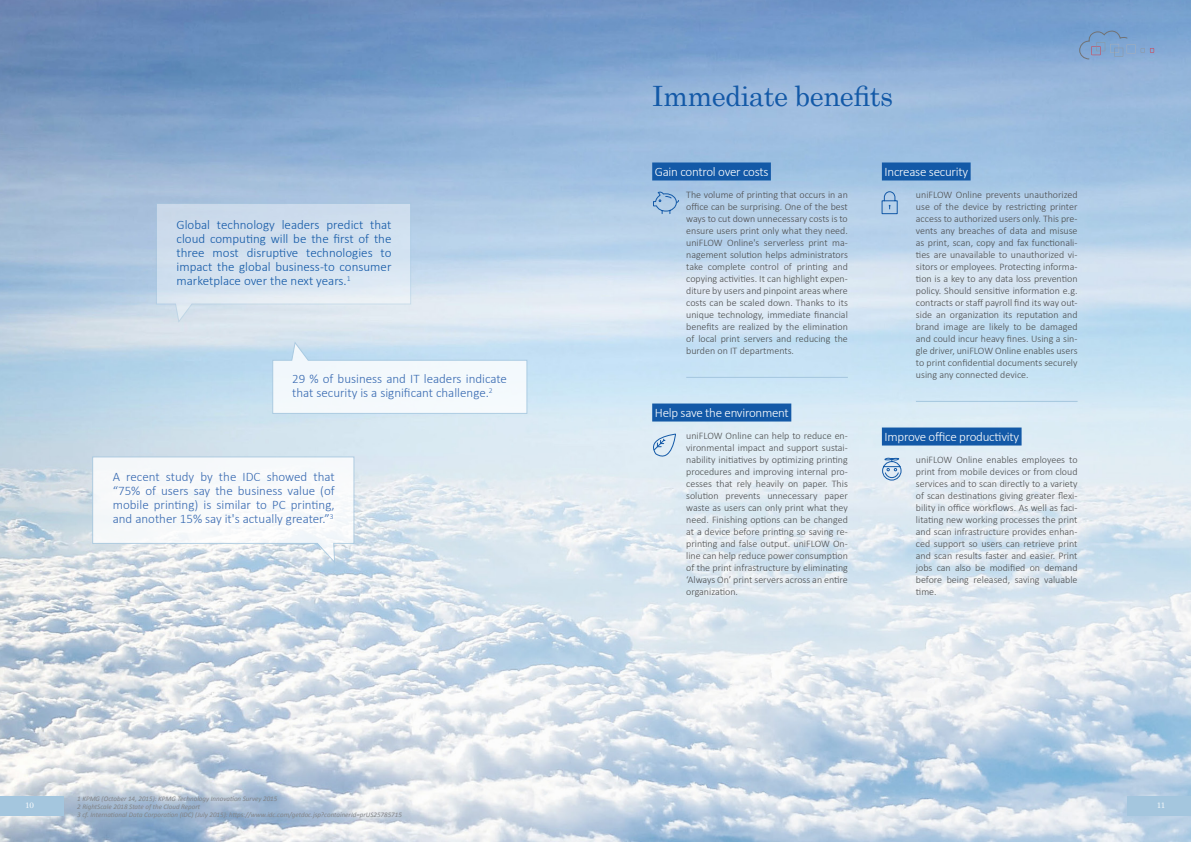
<style>
.page{position:relative;width:1191px;height:842px;background:#fff}
.page>*{position:absolute;margin:0;border:0;box-sizing:border-box;transform-origin:0 0}
.t1{font:28px "Century";letter-spacing:-.02em;color:#1359a7}
.Content{font:300 13px/14px "Calibri";color:#3769b1;text-align:justify}
.Content-2{font:300 13px/14px "Calibri";color:#1359a7;text-align:justify}
.Content-3{font:300 13px "Calibri";letter-spacing:-.02em;color:#fff}
.Content_eingerückt{font:300 10px/12px "Calibri";color:#4b4c4d;text-align:justify}
.Content_eingerückt-2{font:8px "Century";color:#fff}
.Content-4{font:italic 7px "Calibri";color:#818386}
</style>
<div class="page">
<img style="left:0;top:0;width:1191px;height:842px">
<div style="left:0;top:796px;width:64px;height:19px;background:#a4c6de"></div>
<div style="left:1127px;top:796px;width:64px;height:19px;background:#a4c6de"></div>
<svg style="left:1150px;top:48px;width:4px;height:4px"></svg>
<svg style="left:1079px;top:30px;width:65px;height:30px;background:#7ea1cb"></svg>
<div style="left:652px;top:162px;width:119px;height:18px;background:#1359a7"></div>
<div style="left:652px;top:403px;width:139px;height:18px;background:#1359a7"></div>
<hr style="left:686px;top:377px;width:162px;height:1px;background:#a4c6de">
<div style="left:882px;top:162px;width:88px;height:18px;background:#1359a7"></div>
<div style="left:882px;top:427px;width:139px;height:18px;background:#1359a7"></div>
<hr style="left:916px;top:401px;width:161px;height:1px;background:#a4c6de">
<svg style="left:645px;top:433px;width:31px;height:31px"></svg>
<svg style="left:653px;top:192px;width:26px;height:22px"></svg>
<svg style="left:881px;top:191px;width:17px;height:23px"></svg>
<svg style="left:882px;top:457px;width:19px;height:24px"></svg>
<svg style="left:155px;top:202px;width:257px;height:122px;background:#d3e1ee"></svg>
<svg style="left:92px;top:456px;width:263px;height:108px"></svg>
<svg style="left:272px;top:340px;width:256px;height:74px"></svg>
<p class="Content-2" style="left:176px;top:217px;width:216px">Global technology leaders predict that cloud computing will be the first of the three most disruptive technologies to impact the global business-to consumer marketplace over the next years.<sup>1</sup></p>
<p class="Content" style="left:292px;top:371px;width:216px">29 % of business and IT leaders indicate that security is a significant challenge.<sup>2</sup></p>
<p class="Content" style="left:113px;top:469px;width:223px">A recent study by the IDC showed that “75% of users say the business value (of mobile printing) is similar to PC printing, and another 15% say it's actually greater.”<sup>3</sup></p>
<p class="t1" style="left:652px;top:72px;width:242px">Immediate benefits</p>
<p class="Content-3" style="left:655px;top:163px;width:115px">Gain control over costs</p>
<p class="Content_eingerückt" style="left:686px;top:188px;width:163px">The volume of printing that occurs in an office can be surprising. One of the best ways to cut down unnecessary costs is to ensure users print only what they need. uniFLOW Online's serverless print ma&shy;nagement solution helps administrators take complete control of printing and copying activities. It can highlight expen&shy;diture by users and pinpoint areas where costs can be scaled down. Thanks to its unique technology, immediate financial benefits are realized by the elimination of local print servers and reducing the burden on IT departments.</p>
<p class="Content-3" style="left:655px;top:404px;width:135px">Help save the environment</p>
<p class="Content_eingerückt" style="left:686px;top:429px;width:163px">uniFLOW Online can help to reduce en&shy;vironmental impact and support sustai&shy;nability initiatives by optimizing printing procedures and improving internal pro&shy;cesses that rely heavily on paper. This solution prevents unnecessary paper waste as users can only print what they need. Finishing options can be changed at a device before printing so saving re&shy;printing and false output. uniFLOW On&shy;line can help reduce power consumption of the print infrastructure by eliminating ‘Always On’ print servers across an entire organization.</p>
<p class="Content-3" style="left:884px;top:163px;width:85px">Increase security</p>
<p class="Content_eingerückt" style="left:916px;top:188px;width:163px">uniFLOW Online prevents unauthorized use of the device by restricting printer access to authorized users only. This pre&shy;vents any breaches of data and misuse as print, scan, copy and fax functionali&shy;ties are unavailable to unauthorized vi&shy;sitors or employees. Protecting informa&shy;tion is a key to any data loss prevention policy. Should sensitive information e.g. contracts or staff payroll find its way out&shy;side an organization its reputation and brand image are likely to be damaged and could incur heavy fines. Using a sin&shy;gle driver, uniFLOW Online enables users to print confidential documents securely using any connected device.</p>
<p class="Content-3" style="left:884px;top:428px;width:136px">Improve office productivity</p>
<p class="Content_eingerückt" style="left:916px;top:453px;width:163px">uniFLOW Online enables employees to print from mobile devices or from cloud services and to scan directly to a variety of scan destinations giving greater flexi&shy;bility in office workflows. As well as faci&shy;litating new working processes the print and scan infrastructure provides enhan&shy;ced support so users can retrieve print and scan results faster and easier. Print jobs can also be modified on demand before being released, saving valuable time.</p>
<p class="Content-4" style="left:77px;top:794px;width:202px">1 KPMG (October 14, 2015): KPMG Technology Innovation Survey 2015</p>
<p class="Content-4" style="left:77px;top:802px;width:124px">2 RightScale 2018 State of the Cloud Report</p>
<p class="Content-4" style="left:77px;top:810px;width:326px">3 cf. International Data Corporation (IDC) (July 2015): https://www.idc.com/getdoc.jsp?containerId=prUS25785715</p>
<p class="Content_eingerückt-2" style="left:25px;top:798px;width:10px">10</p>
<p class="Content_eingerückt-2" style="left:1157px;top:798px;width:10px">11</p>
</div>
